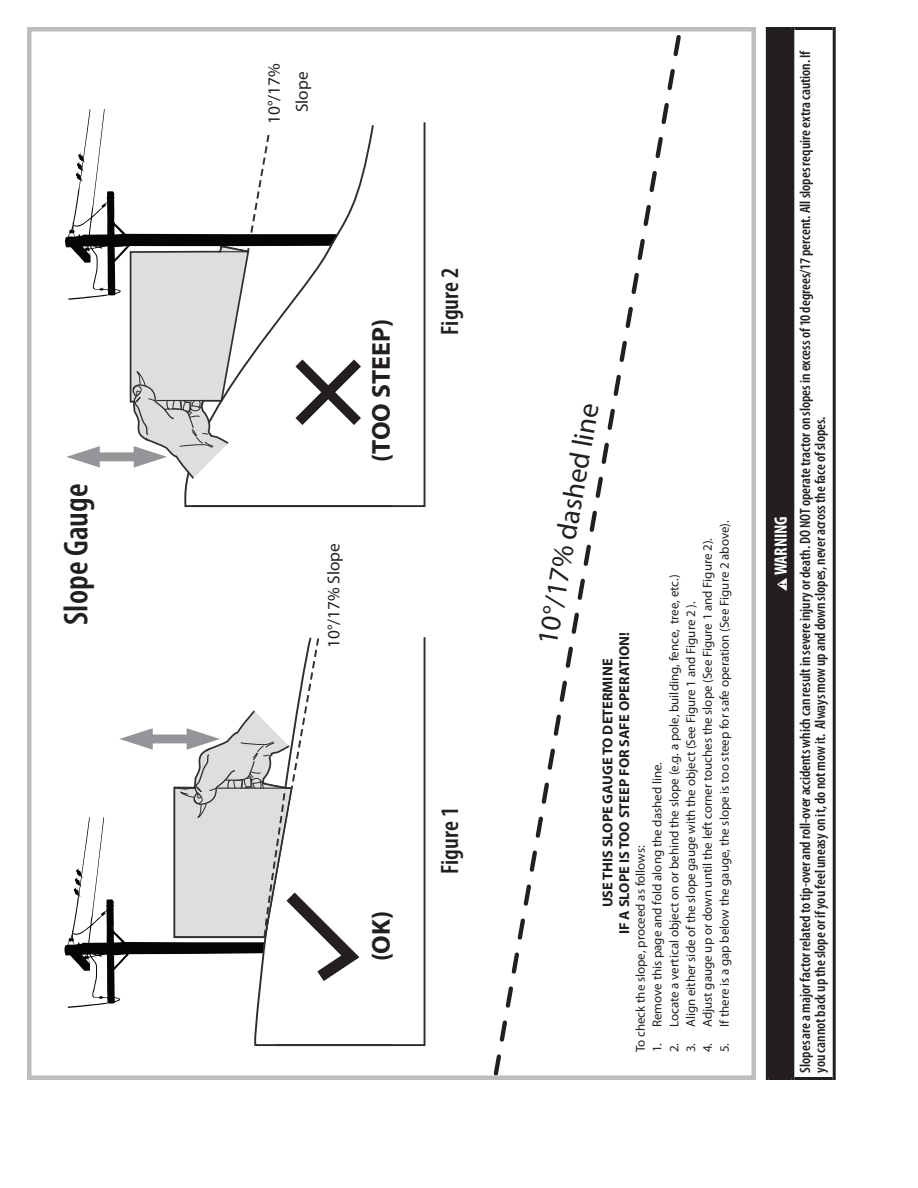
<style>
.page{position:relative;width:918px;height:1188px;background:#fff}
.page>*{position:absolute;margin:0;border:0;box-sizing:border-box;transform-origin:0 0}
.t1{font:600 condensed 34.5px "Myriad Pro";color:#231f20}
.t2{font:condensed 28.8px "Helvetica";color:#231f20}
.t3{font:700 25.95px "Myriad Pro";color:#231f20}
.t4{font:600 condensed 25.2px "Myriad Pro";color:#231f20}
.t5{font:700 condensed 18px "Myriad Pro";letter-spacing:-.01em;color:#fff}
.t6{font:condensed 17.25px/28px "Helvetica";color:#231f20;text-align:center}
.t7{font:600 condensed 15px/15px "Myriad Pro";letter-spacing:-.005em;color:#231f20}
.t8{font:700 14.4px/16.8px "Myriad Pro";color:#231f20;text-align:center}
.t9{font:12.9px "Myriad Pro";color:#231f20}
</style>
<div class="page">
<svg style="left:274px;top:637px;width:152px;height:410px"></svg>
<svg style="left:395px;top:122px;width:31px;height:386px"></svg>
<svg style="left:184px;top:125px;width:211px;height:383px"></svg>
<svg style="left:493px;top:35px;width:188px;height:1040px"></svg>
<svg style="left:65px;top:109px;width:272px;height:191px"></svg>
<svg style="left:64px;top:637px;width:295px;height:371px"></svg>
<svg style="left:66px;top:133px;width:205px;height:348px"></svg>
<div style="left:27px;top:27px;width:729px;height:1053px;border:4px solid #bcbdc0"></div>
<div style="left:767px;top:28px;width:26px;height:1050px;background:#231f20"></div>
<hr style="left:794px;top:1077px;width:39px;height:3px;background:#231f20">
<hr style="left:794px;top:27px;width:39px;height:3px;background:#231f20">
<hr style="left:833px;top:27px;width:3px;height:1053px;background:#231f20">
<hr style="left:766px;top:27px;width:3px;height:1053px;background:#231f20">
<hr style="left:769px;top:1077px;width:22px;height:3px;background:#231f20">
<hr style="left:769px;top:27px;width:22px;height:3px;background:#231f20">
<hr style="left:791px;top:27px;width:3px;height:1053px;background:#231f20">
<svg style="left:777px;top:578px;width:10px;height:13px"></svg>
<h1 class="t1" style="left:55px;top:625px;width:143px;rotate:-90deg">Slope Gauge</h1>
<h3 class="t6" style="left:260px;top:124px;width:62px;rotate:-90deg">10°/17%<br>Slope</h3>
<h3 class="t3" style="left:364px;top:462px;width:145px;rotate:-90deg">(TOO STEEP)</h3>
<h3 class="t6" style="left:320px;top:648px;width:106px;rotate:-90deg">10°/17% Slope</h3>
<h3 class="t4" style="left:434px;top:335px;width:68px;rotate:-90deg">Figure 2</h3>
<h3 class="t3" style="left:364px;top:961px;width:52px;rotate:-90deg">(OK)</h3>
<h3 class="t4" style="left:434px;top:874px;width:68px;rotate:-90deg">Figure 1</h3>
<h2 class="t2" style="left:530px;top:641px;width:246px;rotate:-80deg">10°/17% dashed line</h2>
<p class="t9" style="left:717px;top:1052px;width:534px;rotate:-90deg">5. If there is a gap below the gauge, the slope is too steep for safe operation (See Figure 2 above).</p>
<p class="t9" style="left:700px;top:1052px;width:516px;rotate:-90deg">4. Adjust gauge up or down until the left corner touches the slope (See Figure 1 and Figure 2).</p>
<p class="t9" style="left:666px;top:1052px;width:479px;rotate:-90deg">2. Locate a vertical object on or behind the slope (e.g. a pole, building, fence, tree, etc.)</p>
<p class="t9" style="left:683px;top:1052px;width:452px;rotate:-90deg">3. Align either side of the slope gauge with the object (See Figure 1 and Figure 2 ).</p>
<p class="t8" style="left:599px;top:934px;width:304px;rotate:-90deg">USE THIS SLOPE GAUGE TO DETERMINE<br>IF A SLOPE IS TOO STEEP FOR SAFE OPERATION!</p>
<p class="t9" style="left:649px;top:1052px;width:292px;rotate:-90deg">1. Remove this page and fold along the dashed line.</p>
<p class="t9" style="left:632px;top:1052px;width:208px;rotate:-90deg">To check the slope, proceed as follows:</p>
<h3 class="t5" style="left:770px;top:575px;width:60px;rotate:-90deg">WARNING</h3>
<p class="t7" style="left:797px;top:1072px;width:1024px;rotate:-90deg">Slopes are a major factor related to tip-over and roll-over accidents which can result in severe injury or death. DO NOT operate tractor on slopes in excess of 10 degrees/17 percent. All slopes require extra caution. If you cannot back up the slope or if you feel uneasy on it, do not mow it. Always mow up and down slopes, never across the face of slopes.</p>
</div>
